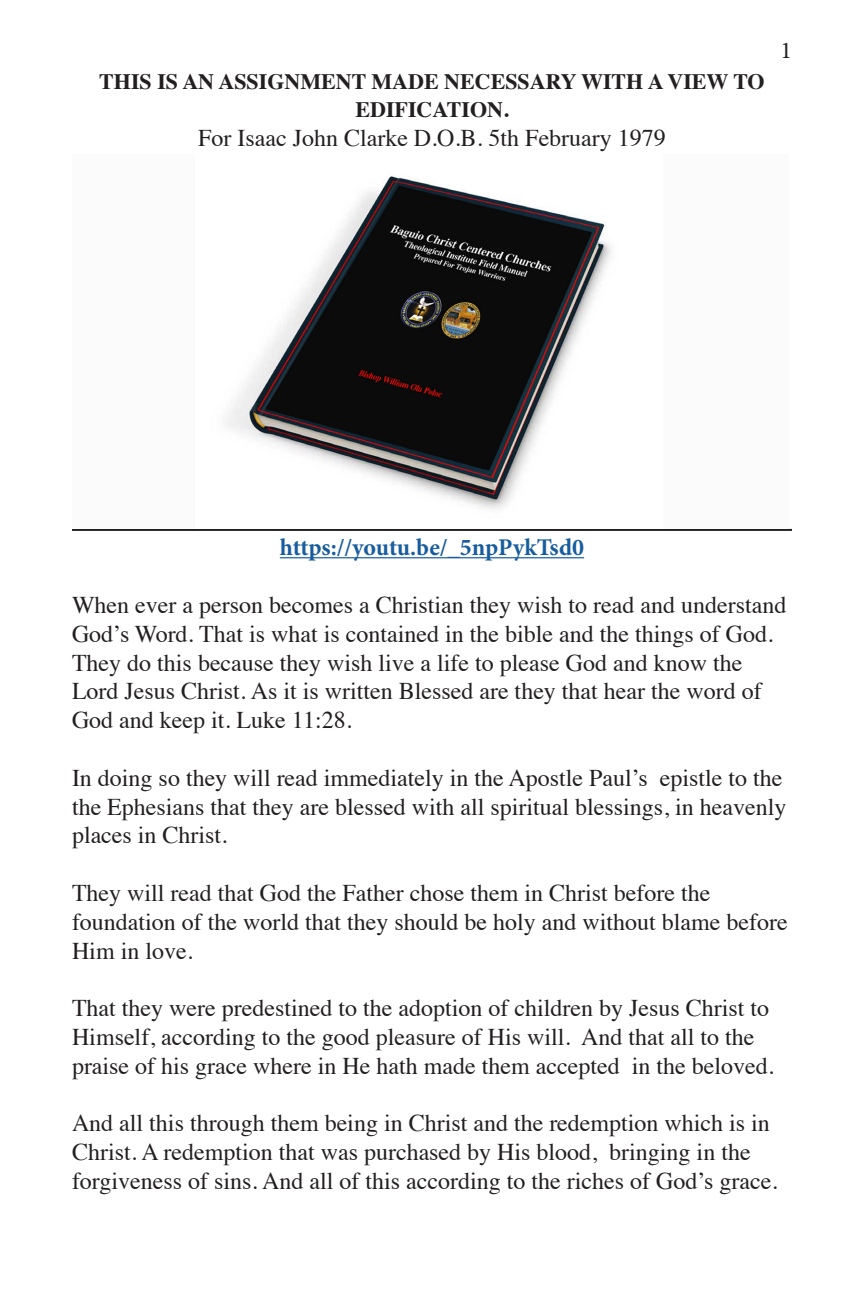
<style>
.page{position:relative;width:864px;height:1296px;background:#fff}
.page>*{position:absolute;margin:0;border:0;box-sizing:border-box;transform-origin:0 0}
.t1{font:24px/28.8px "Times";color:#231f20}
.t2{font:700 24px "Minion Pro";color:#175d9e}
.t3{font:24px "Minion Pro";color:#231f20}
.t4{font:700 22px/28.8px "Times";color:#231f20;text-align:center}
</style>
<div class="page">
<hr style="left:72px;top:529px;width:720px;height:2px;background:#231f20">
<img style="left:224px;top:176px;width:388px;height:333px">
<hr style="left:280px;top:557px;width:304px;height:1px;background:#175d9e">
<p class="t4" style="left:99px;top:64px;width:667px">THIS IS AN ASSIGNMENT MADE NECESSARY WITH A VIEW TO<br>EDIFICATION.</p>
<p class="t1" style="left:198px;top:122px;width:469px">For Isaac John Clarke D.O.B. 5th February 1979</p>
<p class="t3" style="left:780px;top:34px;width:13px">1</p>
<p class="t2" style="left:280px;top:531px;width:306px">https://youtu.be/_5npPykTsd0</p>
<p class="t1" style="left:72px;top:588px;width:716px">When ever a person becomes a Christian they wish to read and understand God’s Word. That is what is contained in the bible and the things of God.<br>They do this because they wish live a life to please God and know the Lord Jesus Christ. As it is written Blessed are they that hear the word of God and keep it. Luke 11:28.</p>
<p class="t1" style="left:72px;top:761px;width:716px">In doing so they will read immediately in the Apostle Paul’s epistle to the the Ephesians that they are blessed with all spiritual blessings, in heavenly places in Christ.</p>
<p class="t1" style="left:72px;top:876px;width:717px">They will read that God the Father chose them in Christ before the foundation of the world that they should be holy and without blame before<br>Him in love.</p>
<p class="t1" style="left:72px;top:992px;width:703px">That they were predestined to the adoption of children by Jesus Christ to<br>Himself, according to the good pleasure of His will. And that all to the praise of his grace where in He hath made them accepted in the beloved.</p>
<p class="t1" style="left:72px;top:1107px;width:707px">And all this through them being in Christ and the redemption which is in<br>Christ. A redemption that was purchased by His blood, bringing in the forgiveness of sins. And all of this according to the riches of God’s grace.</p>
</div>
